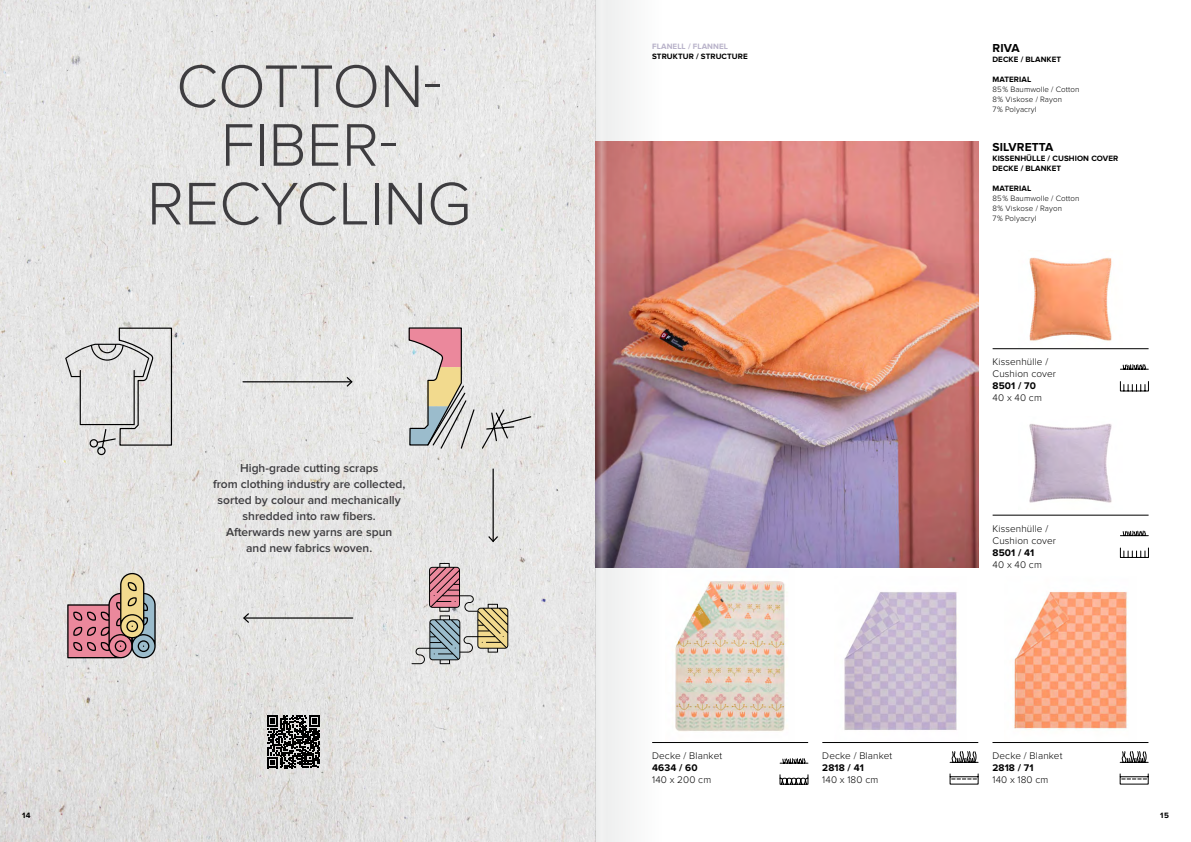
<style>
.page{position:relative;width:1191px;height:842px;background:#fff}
.page>*{position:absolute;margin:0;border:0;box-sizing:border-box;transform-origin:0 0}
.t1{font:300 62.3px "Proxima Nova";color:#3e3d40}
.t2{font:600 12px "Proxima Nova";color:#3e3d40}
.Rand___Material{font:700 12px "Proxima Nova";letter-spacing:.01em;color:#000}
.Produkt_light{font:300 10px "Proxima Nova";letter-spacing:.01em;color:#000}
.Produkt_bold{font:700 10px "Proxima Nova";letter-spacing:.01em;color:#000}
.Zierstich_Baumwolle_etc{font:300 8px "Proxima Nova";letter-spacing:.01em;color:#000}
.Rand___Material-2{font:700 8px "Proxima Nova";letter-spacing:.01em;color:#000}
.Qualität{font:700 8px "Proxima Nova";letter-spacing:.01em;color:#000}
.Rand___Material-3{font:700 8px "Proxima Nova";letter-spacing:.01em;color:#b9b3ca}
</style>
<div class="page">
<img style="left:0;top:0;width:595px;height:842px">
<img style="left:1014px;top:591px;width:114px;height:139px">
<img style="left:844px;top:592px;width:113px;height:138px">
<img style="left:675px;top:581px;width:111px;height:151px">
<svg style="left:411px;top:563px;width:97px;height:101px;background:#c7beb9"></svg>
<svg style="left:65px;top:327px;width:108px;height:130px;background:#d3d3d2"></svg>
<svg style="left:67px;top:573px;width:89px;height:85px;background:#bb9a96"></svg>
<svg style="left:408px;top:327px;width:124px;height:123px;background:#d7cecb"></svg>
<hr style="left:243px;top:381px;width:108px;height:1px;background:#000">
<svg style="left:346px;top:377px;width:7px;height:10px"></svg>
<hr style="left:244px;top:617px;width:109px;height:2px;background:#000">
<svg style="left:243px;top:613px;width:6px;height:10px"></svg>
<hr style="left:492px;top:469px;width:2px;height:72px;background:#000">
<svg style="left:488px;top:536px;width:10px;height:6px"></svg>
<svg style="left:267px;top:715px;width:53px;height:53px;background:#494949"></svg>
<img style="left:661px;top:142px;width:317px;height:425px">
<hr style="left:992px;top:742px;width:156px;height:1px;background:#000">
<hr style="left:652px;top:742px;width:156px;height:1px;background:#000">
<hr style="left:822px;top:742px;width:156px;height:1px;background:#000">
<svg style="left:779px;top:758px;width:29px;height:6px"></svg>
<svg style="left:1119px;top:773px;width:29px;height:12px"></svg>
<svg style="left:949px;top:773px;width:29px;height:12px"></svg>
<svg style="left:779px;top:774px;width:29px;height:11px"></svg>
<svg style="left:949px;top:751px;width:29px;height:12px"></svg>
<svg style="left:1119px;top:751px;width:29px;height:12px"></svg>
<img style="left:1029px;top:424px;width:83px;height:79px">
<img style="left:1029px;top:257px;width:83px;height:84px">
<hr style="left:992px;top:515px;width:156px;height:1px;background:#000">
<hr style="left:992px;top:348px;width:156px;height:1px;background:#000">
<svg style="left:1120px;top:530px;width:28px;height:6px"></svg>
<svg style="left:1120px;top:364px;width:28px;height:6px"></svg>
<svg style="left:1119px;top:547px;width:30px;height:11px"></svg>
<svg style="left:1119px;top:381px;width:30px;height:10px"></svg>
<svg style="left:607px;top:0;width:54px;height:842px"></svg>
<svg style="left:595px;top:0;width:12px;height:842px"></svg>
<p class="t1" style="left:176px;top:51px;width:268px">COTTON-</p>
<p class="t1" style="left:221px;top:109px;width:178px">FIBER-</p>
<p class="t1" style="left:147px;top:168px;width:326px">RECYCLING</p>
<p class="t2" style="left:240px;top:461px;width:140px">High-grade cutting scraps</p>
<p class="t2" style="left:213px;top:477px;width:194px">from clothing industry are collected,</p>
<p class="t2" style="left:218px;top:493px;width:185px">sorted by colour and mechanically</p>
<p class="t2" style="left:243px;top:509px;width:135px">shredded into raw fibers.</p>
<p class="t2" style="left:226px;top:525px;width:168px">Afterwards new yarns are spun</p>
<p class="t2" style="left:246px;top:541px;width:128px">and new fabrics woven.</p>
<p class="Rand___Material-3" style="left:652px;top:42px;width:77px">FLANELL / FLANNEL</p>
<p class="Rand___Material-2" style="left:652px;top:52px;width:97px">STRUKTUR / STRUCTURE</p>
<p class="Produkt_light" style="left:652px;top:750px;width:71px">Decke / Blanket</p>
<p class="Produkt_bold" style="left:652px;top:762px;width:47px">4634 / 60</p>
<p class="Produkt_light" style="left:652px;top:774px;width:61px">140 x 200 cm</p>
<p class="Produkt_light" style="left:822px;top:750px;width:71px">Decke / Blanket</p>
<p class="Produkt_bold" style="left:822px;top:762px;width:43px">2818 / 41</p>
<p class="Produkt_light" style="left:822px;top:774px;width:57px">140 x 180 cm</p>
<p class="Rand___Material" style="left:992px;top:41px;width:29px">RIVA</p>
<p class="Rand___Material-2" style="left:992px;top:55px;width:70px">DECKE / BLANKET</p>
<p class="Qualität" style="left:992px;top:75px;width:40px">MATERIAL</p>
<p class="Zierstich_Baumwolle_etc" style="left:992px;top:85px;width:88px">85 % Baumwolle / Cotton</p>
<p class="Zierstich_Baumwolle_etc" style="left:992px;top:95px;width:71px">8 % Viskose / Rayon</p>
<p class="Zierstich_Baumwolle_etc" style="left:992px;top:105px;width:46px">7 % Polyacryl</p>
<p class="Rand___Material" style="left:992px;top:140px;width:62px">SILVRETTA</p>
<p class="Rand___Material-2" style="left:992px;top:154px;width:127px">KISSENHÜLLE / CUSHION COVER</p>
<p class="Rand___Material-2" style="left:992px;top:164px;width:70px">DECKE / BLANKET</p>
<p class="Qualität" style="left:992px;top:184px;width:40px">MATERIAL</p>
<p class="Zierstich_Baumwolle_etc" style="left:992px;top:194px;width:88px">85 % Baumwolle / Cotton</p>
<p class="Zierstich_Baumwolle_etc" style="left:992px;top:204px;width:71px">8 % Viskose / Rayon</p>
<p class="Zierstich_Baumwolle_etc" style="left:992px;top:214px;width:46px">7 % Polyacryl</p>
<p class="Produkt_light" style="left:992px;top:356px;width:57px">Kissenhülle /</p>
<p class="Produkt_light" style="left:992px;top:368px;width:65px">Cushion cover</p>
<p class="Produkt_bold" style="left:992px;top:380px;width:45px">8501 / 70</p>
<p class="Produkt_light" style="left:992px;top:392px;width:51px">40 x 40 cm</p>
<p class="Produkt_light" style="left:992px;top:523px;width:57px">Kissenhülle /</p>
<p class="Produkt_light" style="left:992px;top:535px;width:65px">Cushion cover</p>
<p class="Produkt_bold" style="left:992px;top:547px;width:43px">8501 / 41</p>
<p class="Produkt_light" style="left:992px;top:559px;width:51px">40 x 40 cm</p>
<p class="Produkt_light" style="left:992px;top:750px;width:71px">Decke / Blanket</p>
<p class="Produkt_bold" style="left:992px;top:762px;width:42px">2818 / 71</p>
<p class="Produkt_light" style="left:992px;top:774px;width:57px">140 x 180 cm</p>
<p class="Rand___Material-2" style="left:22px;top:810px;width:10px">14</p>
<p class="Rand___Material-2" style="left:1160px;top:810px;width:10px">15</p>
</div>
